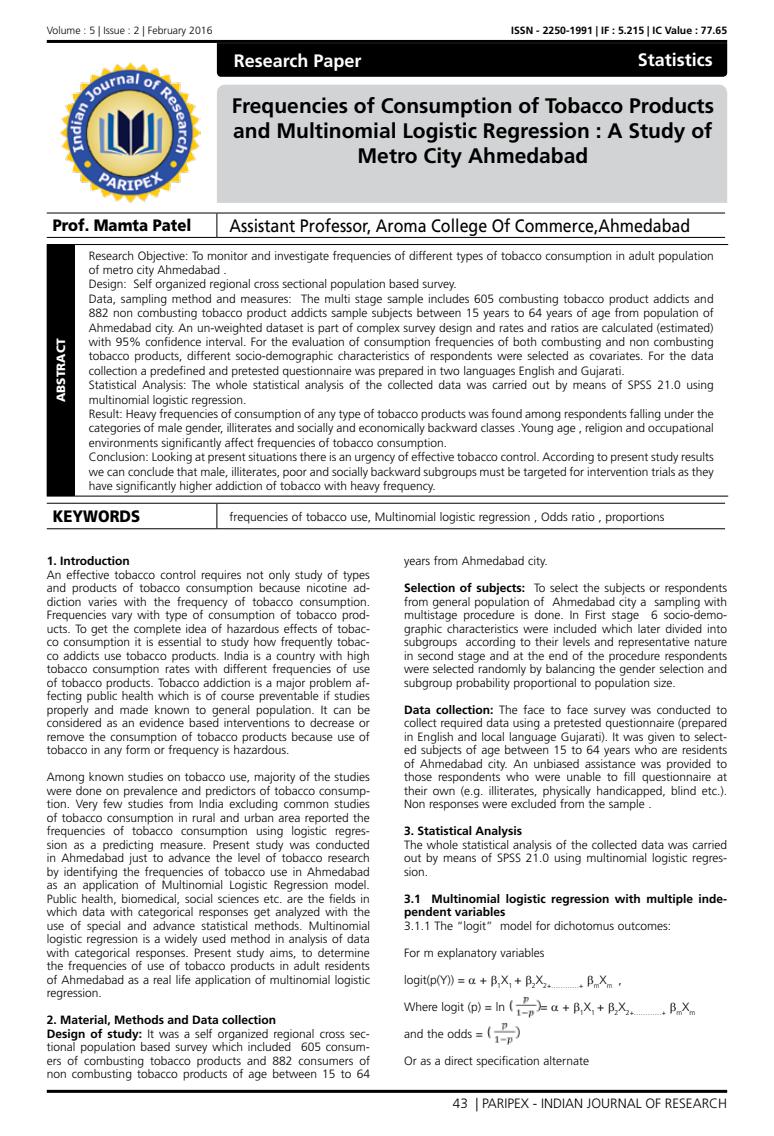
<style>
.page{position:relative;width:774px;height:1136px;background:#fff}
.page>*{position:absolute;margin:0;border:0;box-sizing:border-box;transform-origin:0 0}
.t1{font:700 21px/25.2px "Frutiger LT Std";color:#000;text-align:center}
.t2{font:18px "Frutiger LT Std";color:#000;scale:.89 1}
.t3{font:700 18px "Frutiger LT Std";color:#fff}
.t4{font:900 16.5px "Frutiger LT Std";color:#000;scale:.9 1}
.t5{font:300 13.5px "Frutiger LT Std";color:#000}
.t6{font:300 12px/13.5px "Frutiger LT Std";color:#000;text-align:justify}
.t7{font:700 12px/13.5px "Frutiger LT Std";color:#000}
.t8{font:900 12px "Frutiger LT Std";color:#fff}
.t9{font:700 10.5px "Frutiger LT Std";color:#000}
.t10{font:300 10.5px "Frutiger LT Std";color:#000}
.t11{font:300 7.05px "Frutiger LT Std";color:#000}
.s1{font-weight:700}
</style>
<div class="page">
<hr style="left:47px;top:40px;width:680px;height:3px;background:#000">
<hr style="left:47px;top:1089px;width:680px;height:3px;background:#000">
<div style="left:217px;top:85px;width:510px;height:118px;background:#d1d3d4"></div>
<div style="left:217px;top:43px;width:510px;height:34px;background:#000"></div>
<img style="left:61px;top:63px;width:139px;height:140px">
<hr style="left:47px;top:213px;width:170px;height:1px;background:#000">
<hr style="left:217px;top:213px;width:508px;height:1px;background:#000">
<svg style="left:216px;top:213px;width:1px;height:24px"></svg>
<hr style="left:47px;top:237px;width:170px;height:1px;background:#000">
<hr style="left:217px;top:237px;width:508px;height:1px;background:#000">
<hr style="left:47px;top:503px;width:170px;height:1px;background:#000">
<hr style="left:217px;top:503px;width:508px;height:1px;background:#000">
<svg style="left:216px;top:503px;width:1px;height:25px"></svg>
<hr style="left:47px;top:528px;width:170px;height:1px;background:#000">
<hr style="left:217px;top:528px;width:508px;height:1px;background:#000">
<div style="left:47px;top:244px;width:27px;height:252px;background:#000"></div>
<hr style="left:74px;top:244px;width:654px;height:1px;background:#000">
<hr style="left:74px;top:245px;width:1px;height:250px;background:#000">
<hr style="left:74px;top:495px;width:654px;height:1px;background:#000">
<img style="left:509px;top:996px;width:31px;height:22px">
<img style="left:487px;top:1022px;width:32px;height:23px">
<p class="t10" style="left:47px;top:25px;width:167px">Volume : 5 | Issue : 2 | February 2016</p>
<p class="t9" style="left:511px;top:24px;width:217px">ISSN - 2250-1991 | IF : 5.215 | IC Value : 77.65</p>
<h2 class="t3" style="left:638px;top:49px;width:77px">Statistics</h2>
<h2 class="t3" style="left:234px;top:50px;width:129px">Research Paper</h2>
<h1 class="t1" style="left:232px;top:93px;width:484px">Frequencies of Consumption of Tobacco Products and Multinomial Logistic Regression : A Study of<br>Metro City Ahmedabad</h1>
<h3 class="t4" style="left:53px;top:216px;width:156px">Prof. Mamta Patel</h3>
<h2 class="t2" style="left:230px;top:215px;width:519px">Assistant Professor, Aroma College Of Commerce,Ahmedabad</h2>
<p class="t8" style="left:54px;top:402px;width:65px;rotate:-90deg">ABSTRACT</p>
<p class="t6" style="left:89px;top:248px;width:626px;line-height:14.4px;text-align:left">Research Objective: To monitor and investigate frequencies of different types of tobacco consumption in adult population of metro city Ahmedabad .<br>Design: Self organized regional cross sectional population based survey.<br>Data, sampling method and measures: The multi stage sample includes 605 combusting tobacco product addicts and 882 non combusting tobacco product addicts sample subjects between 15 years to 64 years of age from population of Ahmedabad city. An un-weighted dataset is part of complex survey design and rates and ratios are calculated (estimated) with 95% confidence interval. For the evaluation of consumption frequencies of both combusting and non combusting tobacco products, different socio-demographic characteristics of respondents were selected as covariates. For the data collection a predefined and pretested questionnaire was prepared in two languages English and Gujarati.<br>Statistical Analysis: The whole statistical analysis of the collected data was carried out by means of SPSS 21.0 using multinomial logistic regression.<br>Result: Heavy frequencies of consumption of any type of tobacco products was found among respondents falling under the categories of male gender, illiterates and socially and economically backward classes .Young age , religion and occupational environments significantly affect frequencies of tobacco consumption.<br>Conclusion: Looking at present situations there is an urgency of effective tobacco control. According to present study results we can conclude that male, illiterates, poor and socially backward subgroups must be targeted for intervention trials as they have significantly higher addiction of tobacco with heavy frequency.</p>
<h3 class="t4" style="left:53px;top:506px;width:99px">KEYWORDS</h3>
<p class="t6" style="left:230px;top:509px;width:436px">frequencies of tobacco use, Multinomial logistic regression , Odds ratio , proportions</p>
<p class="t7" style="left:47px;top:554px;width:85px">1. Introduction</p>
<p class="t6" style="left:47px;top:568px;width:325px">An effective tobacco control requires not only study of types and products of tobacco consumption because nicotine ad&shy;diction varies with the frequency of tobacco consumption.<br>Frequencies vary with type of consumption of tobacco prod&shy;ucts. To get the complete idea of hazardous effects of tobac&shy;co consumption it is essential to study how frequently tobac&shy;co addicts use tobacco products. India is a country with high tobacco consumption rates with different frequencies of use of tobacco products. Tobacco addiction is a major problem af&shy;fecting public health which is of course preventable if studies properly and made known to general population. It can be considered as an evidence based interventions to decrease or remove the consumption of tobacco products because use of tobacco in any form or frequency is hazardous.</p>
<p class="t6" style="left:47px;top:770px;width:325px">Among known studies on tobacco use, majority of the studies were done on prevalence and predictors of tobacco consump&shy;tion. Very few studies from India excluding common studies of tobacco consumption in rural and urban area reported the frequencies of tobacco consumption using logistic regres&shy;sion as a predicting measure. Present study was conducted in Ahmedabad just to advance the level of tobacco research by identifying the frequencies of tobacco use in Ahmedabad as an application of Multinomial Logistic Regression model.<br>Public health, biomedical, social sciences etc. are the fields in which data with categorical responses get analyzed with the use of special and advance statistical methods. Multinomial logistic regression is a widely used method in analysis of data with categorical responses. Present study aims, to determine the frequencies of use of tobacco products in adult residents of Ahmedabad as a real life application of multinomial logistic regression.</p>
<p class="t6" style="left:47px;top:1013px;width:325px;text-align:left"><span class="s1">2. Material, Methods and Data collection<br>Design of study:</span> It was a self organized regional cross sec&shy;tional population based survey which included 605 consum&shy;ers of combusting tobacco products and 882 consumers of non combusting tobacco products of age between 15 to 64</p>
<p class="t6" style="left:404px;top:554px;width:145px">years from Ahmedabad city.</p>
<p class="t6" style="left:404px;top:581px;width:325px"><span class="s1">Selection of subjects:</span> To select the subjects or respondents from general population of Ahmedabad city a sampling with multistage procedure is done. In First stage 6 socio-demo&shy;graphic characteristics were included which later divided into subgroups according to their levels and representative nature in second stage and at the end of the procedure respondents were selected randomly by balancing the gender selection and subgroup probability proportional to population size.</p>
<p class="t6" style="left:404px;top:703px;width:325px"><span class="s1">Data collection:</span> The face to face survey was conducted to collect required data using a pretested questionnaire (prepared in English and local language Gujarati). It was given to select&shy;ed subjects of age between 15 to 64 years who are residents of Ahmedabad city. An unbiased assistance was provided to those respondents who were unable to fill questionnaire at their own (e.g. illiterates, physically handicapped, blind etc.).<br>Non responses were excluded from the sample .</p>
<p class="t7" style="left:404px;top:824px;width:120px">3. Statistical Analysis</p>
<p class="t6" style="left:404px;top:838px;width:325px">The whole statistical analysis of the collected data was carried out by means of SPSS 21.0 using multinomial logistic regres&shy;sion.</p>
<p class="t7" style="left:404px;top:891px;width:325px">3.1 Multinomial logistic regression with multiple inde&shy;pendent variables</p>
<p class="t6" style="left:404px;top:919px;width:269px">3.1.1 The “logit” model for dichotomus outcomes:</p>
<p class="t6" style="left:404px;top:946px;width:142px">For m explanatory variables</p>
<p class="t6" style="left:404px;top:973px;width:181px">logit(p(Y)) = + <sub>1</sub>X<sub>1</sub> + <sub>2</sub>X<sub>2+…………+</sub></p>
<p class="t11" style="left:594px;top:981px;width:30px">m<sup>X</sup>m <sup>,</sup></p>
<p class="t6" style="left:404px;top:1000px;width:103px">Where logit (p) = ln</p>
<p class="t11" style="left:540px;top:1008px;width:127px"><sup>=</sup> <sup>+</sup> 1<sup>X</sup>1 <sup>+</sup> 2<sup>X</sup>2+…………+</p>
<p class="t11" style="left:676px;top:1008px;width:20px">m<sup>X</sup>m</p>
<p class="t6" style="left:404px;top:1027px;width:80px">and the odds =</p>
<p class="t6" style="left:404px;top:1054px;width:187px">Or as a direct specification alternate</p>
<p class="t5" style="left:453px;top:1095px;width:276px">43 | PARIPEX - INDIAN JOURNAL OF RESEARCH</p>
</div>
